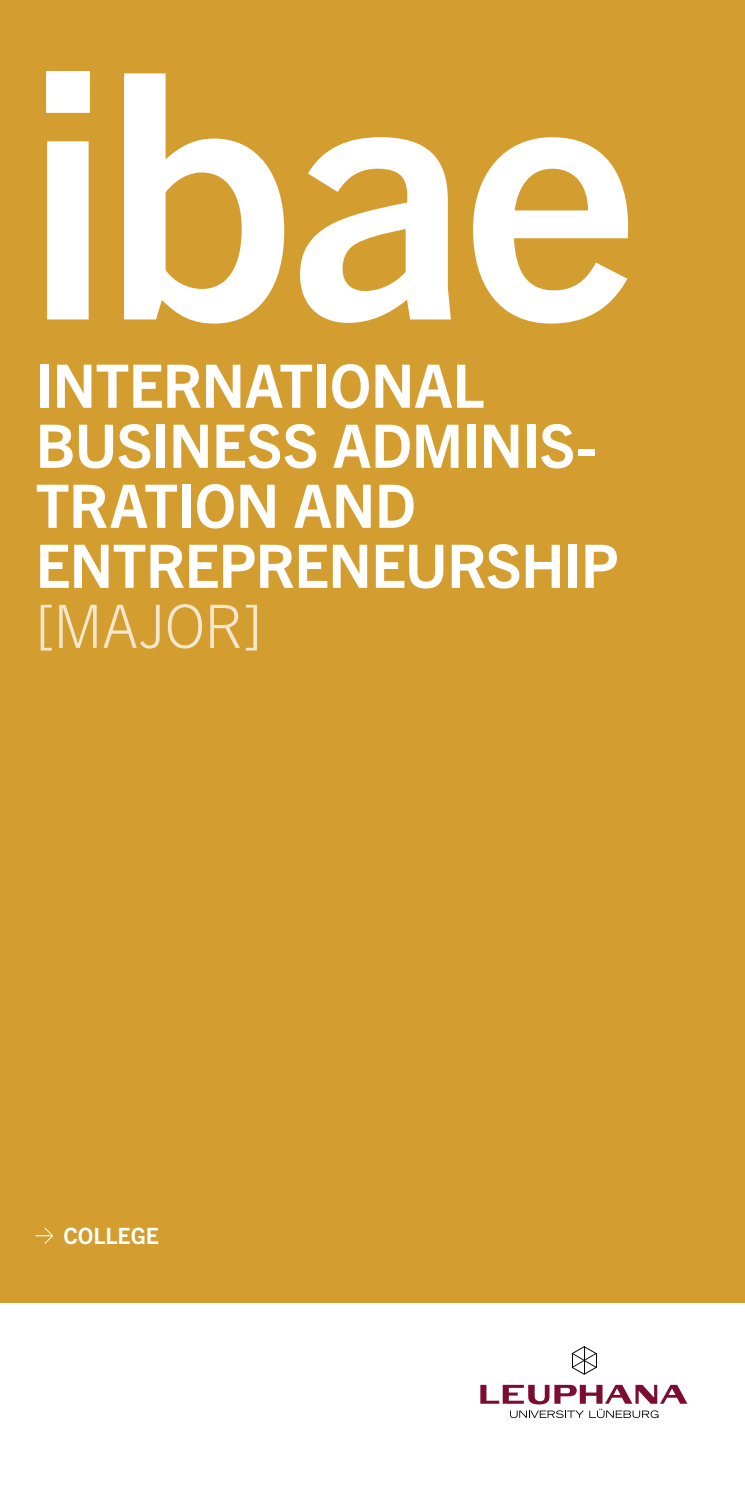
<style>
.page{position:relative;width:745px;height:1489px;background:#fff}
.page>*{position:absolute;margin:0;border:0;box-sizing:border-box;transform-origin:0 0}
.cd18_headline_threel{font:700 342.5px "Trade Gothic Next LT Pro";color:#fff}
.cd18_titelseite_head{font:700 60px/60px "Trade Gothic Next LT Pro";letter-spacing:-.015em;color:#fff}
.cd18_major_minor{font:300 60px "Trade Gothic Next LT Pro";letter-spacing:-.015em;color:#f5e6ce}
.cd18_absenderangabe{font:700 22.5px "Trade Gothic Next LT Pro";color:#fff}
</style>
<div class="page">
<div style="left:0;top:0;width:744px;height:1302px;background:#d39d2f"></div>
<svg style="left:35px;top:1227px;width:18px;height:17px"></svg>
<svg style="left:571px;top:1346px;width:25px;height:28px"></svg>
<svg style="left:480px;top:1384px;width:207px;height:33px"></svg>
<p class="cd18_headline_threel" style="left:25px;top:-44px;width:615px">ibae</p>
<p class="cd18_titelseite_head" style="left:35px;top:352px;width:584px">INTERNATIONAL<br>BUSINESS ADMINIS-<br>TRATION AND<br>ENTREPRENEURSHIP</p>
<p class="cd18_major_minor" style="left:35px;top:584px;width:228px">[MAJOR]</p>
<p class="cd18_absenderangabe" style="left:63px;top:1219px;width:97px">COLLEGE</p>
</div>
